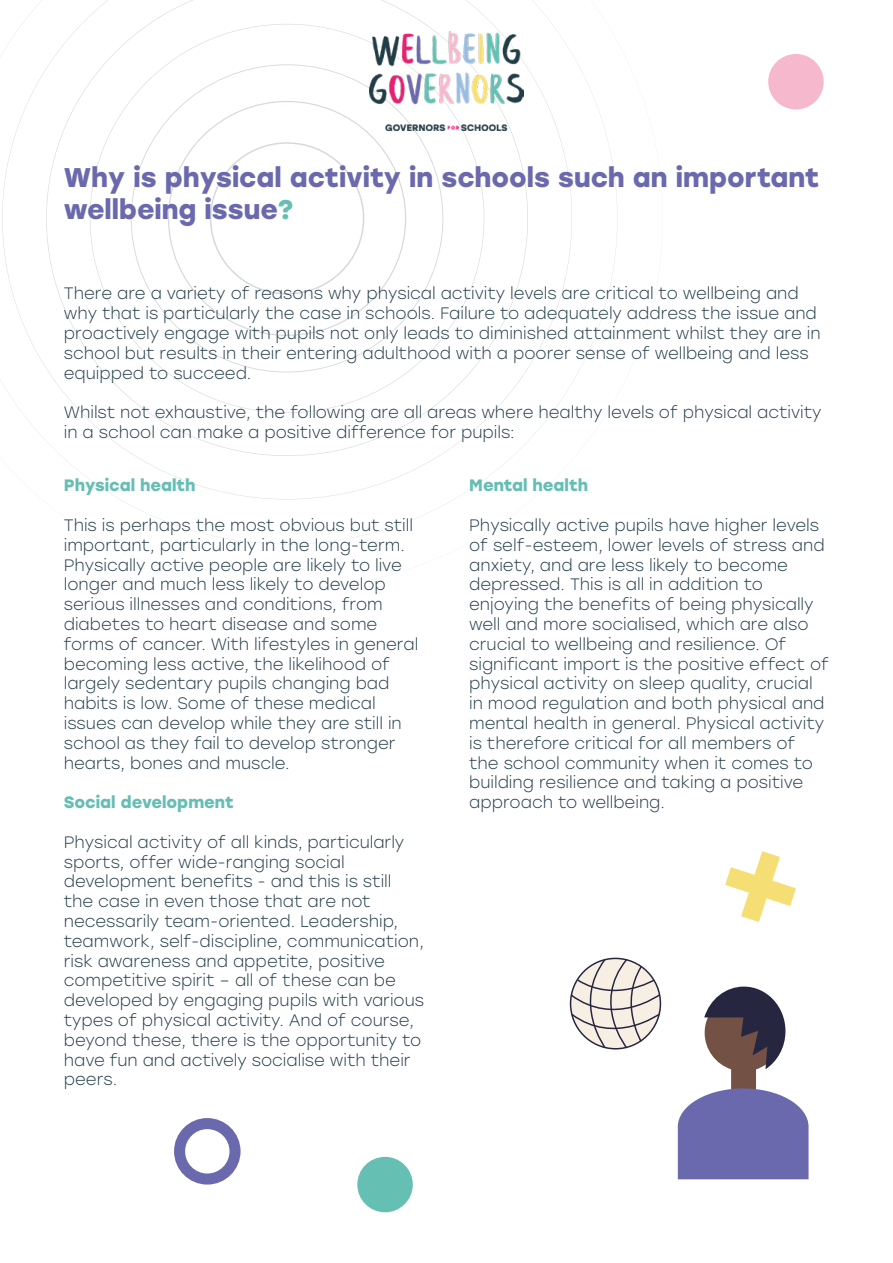
<style>
.page{position:relative;width:893px;height:1263px;background:#fff}
.page>*{position:absolute;margin:0;border:0;box-sizing:border-box;transform-origin:0 0}
.t1{font:700 27px/32.4px "Stolzl";color:#6a69ad}
.t2{font:300 16.5px/19.8px "Stolzl";color:#223d47}
.t3{font:700 16.5px "Stolzl";color:#65beb3}
.s1{color:#65beb3}
</style>
<div class="page">
<svg style="left:0;top:0;width:618px;height:544px"></svg>
<img style="left:369px;top:31px;width:155px;height:100px">
<svg style="left:678px;top:986px;width:130px;height:193px"></svg>
<svg style="left:569px;top:957px;width:92px;height:92px"></svg>
<svg style="left:725px;top:851px;width:71px;height:71px"></svg>
<div style="left:768px;top:54px;width:56px;height:55px;background:#f5b8cc;border-radius:50%"></div>
<svg style="left:174px;top:1118px;width:67px;height:66px"></svg>
<div style="left:357px;top:1157px;width:56px;height:55px;background:#66bfb3;border-radius:50%"></div>
<h1 class="t1" style="left:64px;top:159px;width:757px">Why is physical activity in schools such an important wellbeing issue<span class="s1">?</span></h1>
<p class="t2" style="left:64px;top:283px;width:758px">There are a variety of reasons why physical activity levels are critical to wellbeing and why that is particularly the case in schools. Failure to adequately address the issue and proactively engage with pupils not only leads to diminished attainment whilst they are in school but results in their entering adulthood with a poorer sense of wellbeing and less equipped to succeed.</p>
<p class="t2" style="left:64px;top:402px;width:759px">Whilst not exhaustive, the following are all areas where healthy levels of physical activity in a school can make a positive difference for pupils:</p>
<p class="t3" style="left:64px;top:474px;width:133px">Physical health</p>
<p class="t2" style="left:64px;top:515px;width:356px">This is perhaps the most obvious but still important, particularly in the long-term.<br>Physically active people are likely to live longer and much less likely to develop serious illnesses and conditions, from diabetes to heart disease and some forms of cancer. With lifestyles in general becoming less active, the likelihood of largely sedentary pupils changing bad habits is low. Some of these medical issues can develop while they are still in school as they fail to develop stronger hearts, bones and muscle.</p>
<p class="t3" style="left:64px;top:790px;width:172px">Social development</p>
<p class="t2" style="left:64px;top:831px;width:362px">Physical activity of all kinds, particularly sports, offer wide-ranging social development benefits - and this is still the case in even those that are not necessarily team-oriented. Leadership, teamwork, self-discipline, communication, risk awareness and appetite, positive competitive spirit – all of these can be developed by engaging pupils with various types of physical activity. And of course, beyond these, there is the opportunity to have fun and actively socialise with their peers.</p>
<p class="t3" style="left:469px;top:474px;width:120px">Mental health</p>
<p class="t2" style="left:469px;top:515px;width:361px">Physically active pupils have higher levels of self-esteem, lower levels of stress and anxiety, and are less likely to become depressed. This is all in addition to enjoying the benefits of being physically well and more socialised, which are also crucial to wellbeing and resilience. Of significant import is the positive effect of physical activity on sleep quality, crucial in mood regulation and both physical and mental health in general. Physical activity is therefore critical for all members of the school community when it comes to building resilience and taking a positive approach to wellbeing.</p>
</div>
